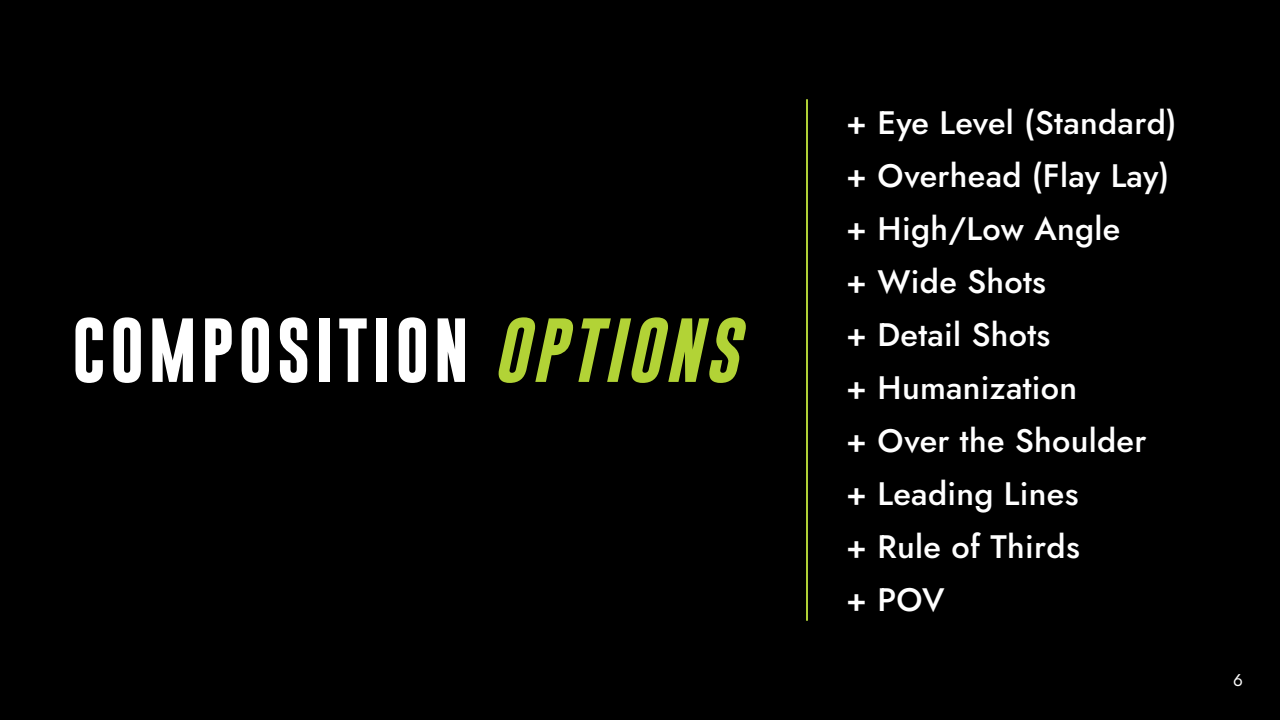
<style>
.page{position:relative;width:1280px;height:720px;background:#000}
.page>*{position:absolute;margin:0;border:0;box-sizing:border-box;transform-origin:0 0}
.t1{font:700 65px "Gobold";letter-spacing:.06em;color:#fff}
.t2{font:500 32.5px "Jost";letter-spacing:.01em;color:#fff}
.t3{font:17px "Jost";color:#fff}
.s1{font-style:italic;color:#b2d336}
</style>
<div class="page">
<hr style="left:806px;top:99px;width:2px;height:522px;background:#b0d136">
<p class="t1" style="left:72px;top:308px;width:668px">COMPOSITION <span class="s1">OPTIONS</span></p>
<p class="t2" style="left:846px;top:100px;width:332px">+ Eye Level (Standard)</p>
<p class="t2" style="left:846px;top:153px;width:325px">+ Overhead (Flay Lay)</p>
<p class="t2" style="left:846px;top:206px;width:276px">+ High/Low Angle</p>
<p class="t2" style="left:846px;top:259px;width:201px">+ Wide Shots</p>
<p class="t2" style="left:846px;top:312px;width:206px">+ Detail Shots</p>
<p class="t2" style="left:846px;top:365px;width:232px">+ Humanization</p>
<p class="t2" style="left:846px;top:418px;width:302px">+ Over the Shoulder</p>
<p class="t2" style="left:846px;top:471px;width:234px">+ Leading Lines</p>
<p class="t2" style="left:846px;top:524px;width:235px">+ Rule of Thirds</p>
<p class="t2" style="left:846px;top:577px;width:100px">+ POV</p>
<p class="t3" style="left:1233px;top:668px;width:11px">6</p>
</div>
